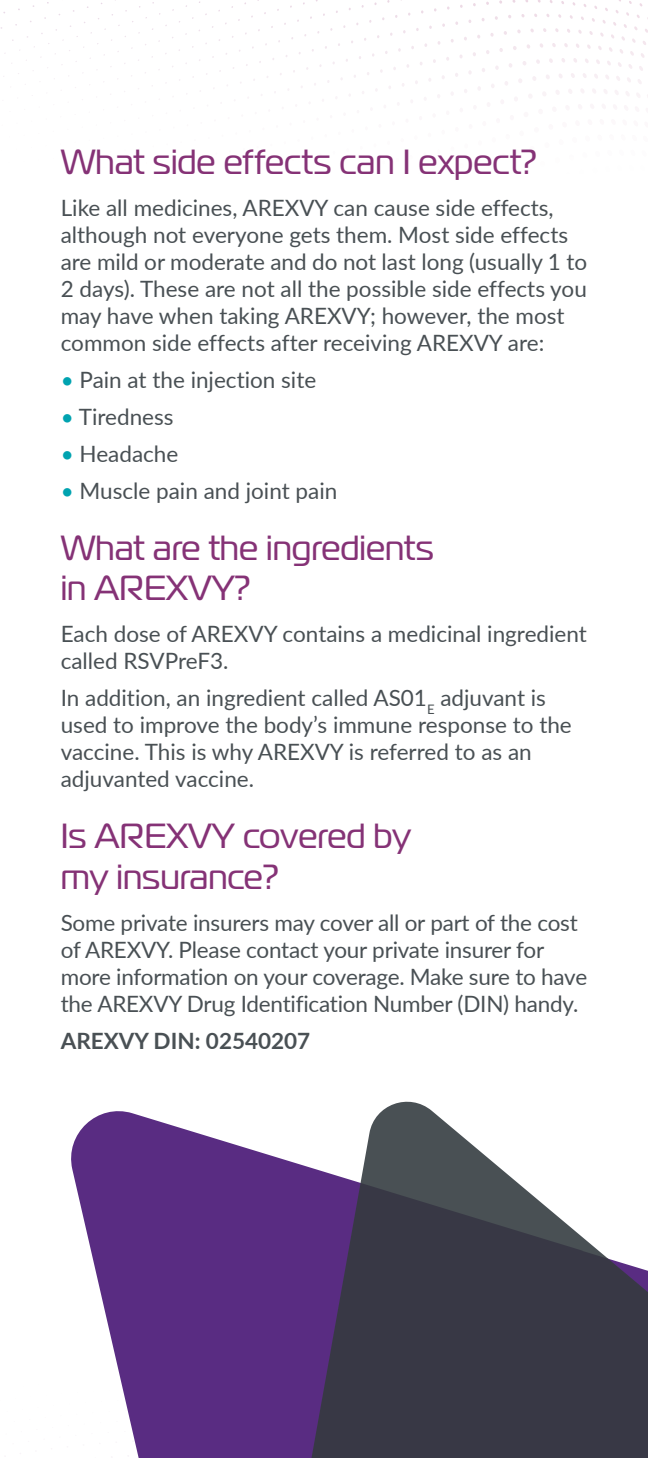
<style>
.page{position:relative;width:648px;height:1458px;background:#fff}
.page>*{position:absolute;margin:0;border:0;box-sizing:border-box;transform-origin:0 0}
.t1{font:34.88px/40.5px "Magistral";color:#853276}
.t2{font:22.5px/27px "Lato";color:#495054}
.t3{font:700 22.5px "Lato";color:#495054}
.s1{color:#00a3b0}
</style>
<div class="page">
<svg style="left:71px;top:1111px;width:81px;height:347px;fill:#592c82"></svg>
<svg style="left:152px;top:1101px;width:366px;height:357px"></svg>
<svg style="left:188px;top:1183px;width:460px;height:275px;background:#4e3f63"></svg>
<h1 class="t1" style="left:61px;top:141px;width:478px">What side effects can I expect?</h1>
<p class="t2" style="left:61px;top:193px;width:528px">Like all medicines, AREXVY can cause side effects, although not everyone gets them. Most side effects are mild or moderate and do not last long (usually 1 to 2 days). These are not all the possible side effects you may have when taking AREXVY; however, the most common side effects after receiving AREXVY are:</p>
<p class="t2" style="left:61px;top:365px;width:257px"><span class="s1">•</span> Pain at the injection site</p>
<p class="t2" style="left:61px;top:402px;width:114px"><span class="s1">•</span> Tiredness</p>
<p class="t2" style="left:61px;top:439px;width:119px"><span class="s1">•</span> Headache</p>
<p class="t2" style="left:61px;top:476px;width:278px"><span class="s1">•</span> Muscle pain and joint pain</p>
<h1 class="t1" style="left:61px;top:527px;width:375px">What are the ingredients in AREXVY?</h1>
<p class="t2" style="left:61px;top:620px;width:528px">Each dose of AREXVY contains a medicinal ingredient called RSVPreF3.</p>
<p class="t2" style="left:61px;top:684px;width:513px">In addition, an ingredient called AS01<sub>E</sub> adjuvant is used to improve the body’s immune response to the vaccine. This is why AREXVY is referred to as an adjuvanted vaccine.</p>
<h1 class="t1" style="left:61px;top:816px;width:352px">Is AREXVY covered by my insurance?</h1>
<p class="t2" style="left:61px;top:908px;width:528px">Some private insurers may cover all or part of the cost of AREXVY. Please contact your private insurer for more information on your coverage. Make sure to have the AREXVY Drug Identification Number (DIN) handy.</p>
<p class="t3" style="left:61px;top:1024px;width:251px">AREXVY DIN: 02540207</p>
</div>
